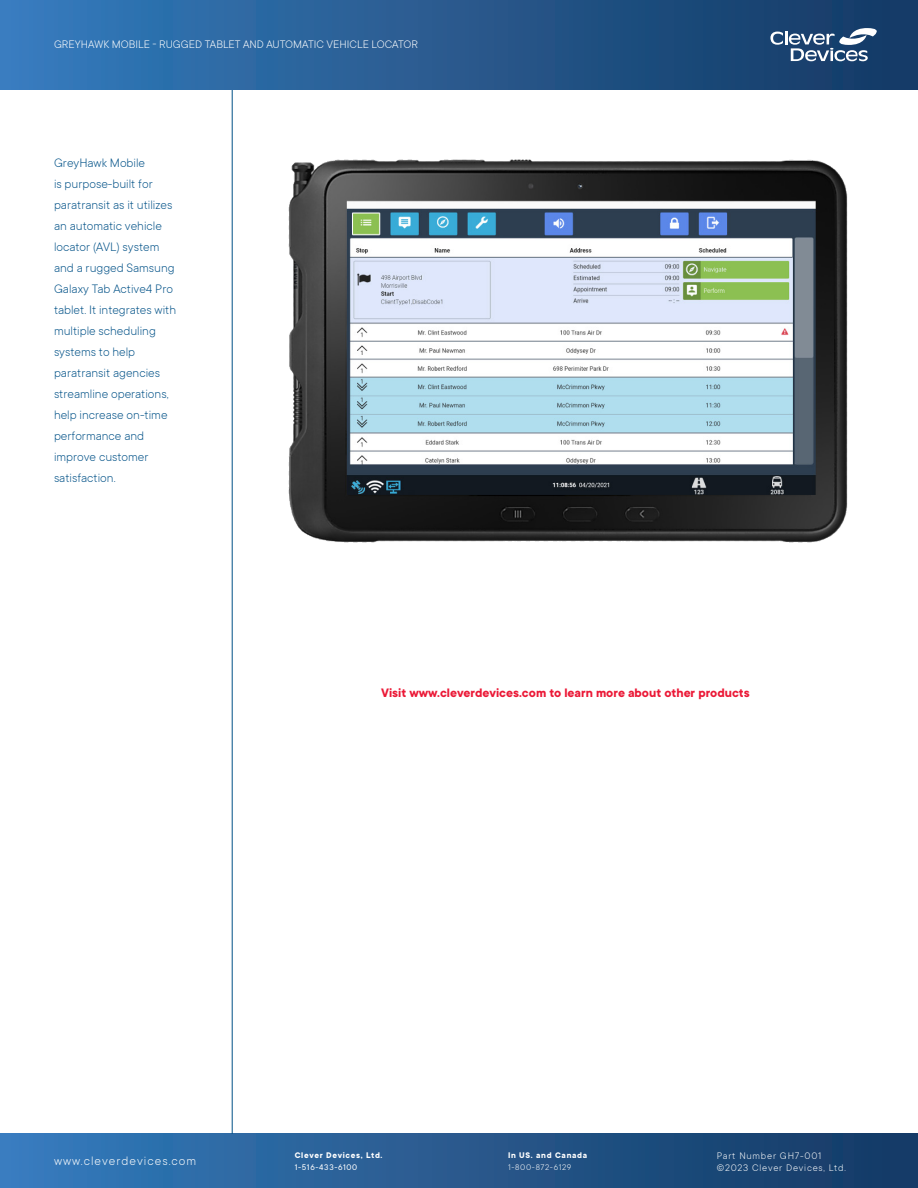
<style>
.page{position:relative;width:918px;height:1188px;background:#fff}
.page>*{position:absolute;margin:0;border:0;box-sizing:border-box;transform-origin:0 0}
.t1{font:300 13.5px/21px "TT Commons";color:#005187}
.t2{font:700 13.5px "TT Commons";color:#eb1937}
.t3{font:300 13.5px "TT Commons";letter-spacing:.075em;color:#fff}
.t4{font:300 12px "TT Commons";color:#fff}
.t5{font:300 10.5px/12px "TT Commons";letter-spacing:.075em;color:#fff}
.t6{font:700 9px "TT Commons";letter-spacing:.075em;color:#fff}
.t7{font:9px "TT Commons";letter-spacing:.075em;color:#fff}
.t8{font:300 9px "TT Commons";letter-spacing:.075em;color:#fff}
</style>
<div class="page">
<div style="left:0;top:0;width:918px;height:90px;background:linear-gradient(to right,#377cbc,#143862)"></div>
<div style="left:0;top:1133px;width:918px;height:55px;background:linear-gradient(to right,#377cbc,#143862)"></div>
<svg style="left:770px;top:28px;width:107px;height:33px"></svg>
<hr style="left:232px;top:90px;width:1px;height:1044px;background:#005187">
<img style="left:288px;top:159px;width:560px;height:384px">
<p class="t4" style="left:54px;top:37px;width:366px">GREYHAWK MOBILE - RUGGED TABLET AND AUTOMATIC VEHICLE LOCATOR</p>
<p class="t1" style="left:54px;top:152px;width:124px">GreyHawk Mobile<br>is purpose-built for paratransit as it utilizes an automatic vehicle locator (AVL) system and a rugged Samsung<br>Galaxy Tab Active4 Pro tablet. It integrates with multiple scheduling systems to help paratransit agencies streamline operations, help increase on-time performance and improve customer satisfaction.</p>
<p class="t2" style="left:381px;top:684px;width:370px">Visit www.cleverdevices.com to learn more about other products</p>
<p class="t3" style="left:54px;top:1152px;width:144px">www.cleverdevices.com</p>
<p class="t6" style="left:295px;top:1149px;width:89px">Clever Devices, Ltd.</p>
<p class="t7" style="left:295px;top:1162px;width:64px">1-516-433-6100</p>
<p class="t6" style="left:508px;top:1149px;width:81px">In US. and Canada</p>
<p class="t8" style="left:508px;top:1162px;width:65px">1-800-872-6129</p>
<p class="t5" style="left:717px;top:1150px;width:131px">Part Number GH7-001 ©2023 Clever Devices, Ltd.</p>
</div>
